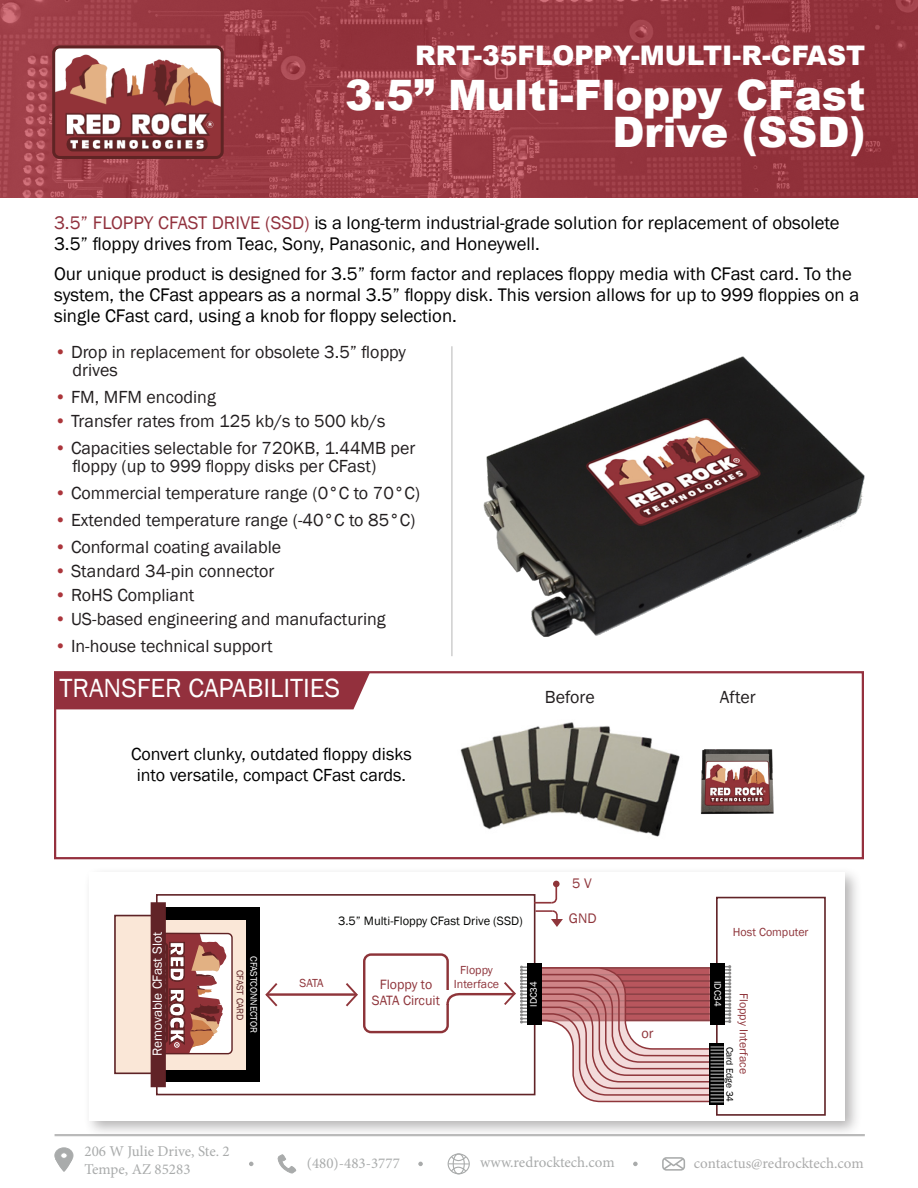
<style>
.page{position:relative;width:918px;height:1188px;background:#fff}
.page>*{position:absolute;margin:0;border:0;box-sizing:border-box;transform-origin:0 0}
.t1{font:900 42px/37.5px "Arial";color:#fff;text-align:right}
.t2{font:900 27px "Arial";color:#fff}
.t3{font:27px "Franklin Gothic";color:#fff}
.t4{font:18.75px/21px "Franklin Gothic";color:#000}
.t5{font:18px "Franklin Gothic";color:#231f20}
.t6{font:18px/21.6px "Franklin Gothic";color:#000;text-align:center}
.t7{font:15px "Minion Pro";color:#a9abab}
.t8{font:15px "Minion Pro";letter-spacing:-.005em;color:#ababab}
.t9{font:14.25px "Franklin Gothic";color:#8f353b}
.t10{font:13.8px/16.6px "Franklin Gothic";color:#8f353b;text-align:center}
.t11{font:13.5px "Franklin Gothic";color:#fff}
.t12{font:12.45px "Franklin Gothic";color:#040503}
.t13{font:12px "Franklin Gothic";color:#8f353b}
.t14{font:12px/14.4px "Franklin Gothic";color:#8f353c;text-align:center}
.t15{font:9.75px "Franklin Gothic";color:#fff}
.t16{font:9.75px "Franklin Gothic";color:#000}
.t17{font:9.75px "Franklin Gothic";color:#5e2326}
.s1{color:#91313d}
.s2{color:#ab3538}
.s3{color:#ab3539}
.s4{color:#ab353a}
.s5{color:#ab353b}
</style>
<div class="page">
<img style="left:483px;top:356px;width:382px;height:281px">
<hr style="left:451px;top:346px;width:2px;height:310px;background:#cfcfcf">
<img style="left:0;top:0;width:918px;height:198px">
<img style="left:56px;top:49px;width:164px;height:106px">
<div style="left:52px;top:45px;width:172px;height:114px;border:3px solid #5f2424;border-radius:6px"></div>
<div style="left:84px;top:867px;width:778px;height:271px;background:#231f20;opacity:.34"></div>
<div style="left:89px;top:872px;width:756px;height:249px;background:#fff"></div>
<div style="left:716px;top:897px;width:110px;height:219px;border:2px solid #612327"></div>
<div style="left:114px;top:915px;width:139px;height:159px;background:#fae7d7;border:2px solid #5e2326"></div>
<div style="left:162px;top:934px;width:70px;height:120px;background:#fff;border-radius:6px"></div>
<div style="left:152px;top:933px;width:81px;height:121px;border:1px solid #602224;border-radius:4px"></div>
<svg style="left:166px;top:933px;width:61px;height:120px"></svg>
<div style="left:156px;top:894px;width:379px;height:201px;border:2px solid #612327"></div>
<div style="left:363px;top:953px;width:86px;height:80px;border:2px solid #8d3338;border-radius:7px"></div>
<svg style="left:346px;top:983px;width:12px;height:24px"></svg>
<div style="left:158px;top:907px;width:101px;height:13px;background:#000"></div>
<div style="left:158px;top:1070px;width:101px;height:12px;background:#000"></div>
<div style="left:246px;top:907px;width:14px;height:175px;background:#000"></div>
<svg style="left:265px;top:983px;width:13px;height:24px"></svg>
<hr style="left:268px;top:993px;width:88px;height:3px;background:#8f353b">
<svg style="left:535px;top:910px;width:28px;height:17px"></svg>
<div style="left:553px;top:881px;width:7px;height:6px;background:#8f3539;border-radius:50%"></div>
<svg style="left:534px;top:882px;width:24px;height:22px"></svg>
<div style="left:151px;top:902px;width:15px;height:185px;background:#612327;border:2px solid #612327"></div>
<svg style="left:446px;top:966px;width:81px;height:58px"></svg>
<div style="left:709px;top:1043px;width:15px;height:62px;background:#000"></div>
<svg style="left:541px;top:965px;width:190px;height:138px"></svg>
<div style="left:527px;top:963px;width:14px;height:62px;background:#000"></div>
<div style="left:710px;top:963px;width:15px;height:62px;background:#000"></div>
<div style="left:57px;top:674px;width:313px;height:35px;background:#93303d"></div>
<div style="left:54px;top:671px;width:810px;height:188px;border:2px solid #95303e"></div>
<img style="left:460px;top:722px;width:220px;height:115px">
<img style="left:700px;top:749px;width:74px;height:66px">
<hr style="left:55px;top:1134px;width:810px;height:2px;background:#bababa">
<svg style="left:662px;top:1157px;width:23px;height:14px"></svg>
<div style="left:55px;top:1148px;width:18px;height:15px;background:#a9abab;border-radius:50%"></div>
<div style="left:55px;top:1148px;width:18px;height:15px;border:1px solid #aaacac;border-radius:50%"></div>
<svg style="left:55px;top:1153px;width:17px;height:19px"></svg>
<svg style="left:278px;top:1155px;width:18px;height:18px"></svg>
<div style="left:448px;top:1153px;width:22px;height:21px;border:1px solid #a9abab;border-radius:50%"></div>
<svg style="left:448px;top:1155px;width:21px;height:18px"></svg>
<div style="left:453px;top:1153px;width:12px;height:21px;border:1px solid #a9abab;border-radius:50%"></div>
<svg style="left:249px;top:1162px;width:5px;height:4px"></svg>
<svg style="left:418px;top:1162px;width:5px;height:4px"></svg>
<svg style="left:633px;top:1162px;width:5px;height:4px"></svg>
<p class="t2" style="left:415px;top:36px;width:452px">RRT-35FLOPPY-MULTI-R-CFAST</p>
<p class="t1" style="left:345px;top:75px;width:522px">3.5” Multi-Floppy CFast<br>Drive (SSD)</p>
<p class="t4" style="left:54px;top:213px;width:787px"><span class="s1">3.5” FLOPPY CFAST DRIVE (SSD)</span> is a long-term industrial-grade solution for replacement of obsolete<br>3.5” floppy drives from Teac, Sony, Panasonic, and Honeywell.</p>
<p class="t4" style="left:54px;top:264px;width:807px">Our unique product is designed for 3.5” form factor and replaces floppy media with CFast card. To the system, the CFast appears as a normal 3.5” floppy disk. This version allows for up to 999 floppies on a single CFast card, using a knob for floppy selection.</p>
<p class="t5" style="left:55px;top:341px;width:353px"><span class="s2">•</span> Drop in replacement for obsolete 3.5” floppy</p>
<p class="t5" style="left:73px;top:359px;width:47px">drives</p>
<p class="t5" style="left:55px;top:386px;width:163px"><span class="s3">•</span> FM, MFM encoding</p>
<p class="t5" style="left:55px;top:410px;width:333px"><span class="s4">•</span> Transfer rates from 125 kb/s to 500 kb/s</p>
<p class="t5" style="left:55px;top:437px;width:362px"><span class="s5">•</span> Capacities selectable for 720KB, 1.44MB per</p>
<p class="t5" style="left:73px;top:455px;width:305px">floppy (up to 999 floppy disks per CFast)</p>
<p class="t5" style="left:55px;top:482px;width:367px"><span class="s5">•</span> Commercial temperature range (0°C to 70°C)</p>
<p class="t5" style="left:55px;top:509px;width:362px"><span class="s5">•</span> Extended temperature range (-40°C to 85°C)</p>
<p class="t5" style="left:55px;top:536px;width:228px"><span class="s5">•</span> Conformal coating available</p>
<p class="t5" style="left:55px;top:560px;width:221px"><span class="s5">•</span> Standard 34-pin connector</p>
<p class="t5" style="left:55px;top:584px;width:141px"><span class="s5">•</span> RoHS Compliant</p>
<p class="t5" style="left:55px;top:608px;width:333px"><span class="s5">•</span> US-based engineering and manufacturing</p>
<p class="t5" style="left:55px;top:635px;width:220px"><span class="s5">•</span> In-house technical support</p>
<p class="t3" style="left:59px;top:671px;width:282px">TRANSFER CAPABILITIES</p>
<p class="t5" style="left:545px;top:686px;width:51px">Before</p>
<p class="t5" style="left:720px;top:686px;width:38px">After</p>
<p class="t6" style="left:131px;top:743px;width:282px">Convert clunky, outdated floppy disks into versatile, compact CFast cards.</p>
<p class="t11" style="left:149px;top:1056px;width:125px;rotate:-90deg">Removable CFast Slot</p>
<p class="t15" style="left:260px;top:956px;width:78px;rotate:90deg">CFASTCONNECTOR</p>
<p class="t17" style="left:246px;top:970px;width:52px;rotate:90deg">CFAST CARD</p>
<p class="t7" style="left:84px;top:1141px;width:147px">206 W Julie Drive, Ste. 2</p>
<p class="t7" style="left:84px;top:1159px;width:108px">Tempe, AZ 85283</p>
<p class="t13" style="left:300px;top:976px;width:25px">SATA</p>
<p class="t12" style="left:338px;top:913px;width:186px">3.5” Multi-Floppy CFast Drive (SSD)</p>
<p class="t9" style="left:572px;top:874px;width:21px">5 V</p>
<p class="t9" style="left:569px;top:909px;width:29px">GND</p>
<p class="t13" style="left:733px;top:924px;width:77px">Host Computer</p>
<p class="t10" style="left:372px;top:976px;width:70px">Floppy to<br>SATA Circuit</p>
<p class="t14" style="left:454px;top:963px;width:47px">Floppy<br>Interface</p>
<p class="t15" style="left:527px;top:1007px;width:27px;rotate:-90deg">IDC34</p>
<p class="t15" style="left:724px;top:981px;width:27px;rotate:90deg">IDC34</p>
<p class="t13" style="left:751px;top:993px;width:82px;rotate:90deg">Floppy Interface</p>
<p class="t9" style="left:641px;top:1024px;width:14px">or</p>
<p class="t16" style="left:736px;top:1047px;width:57px;rotate:90deg">Card Edge 34</p>
<p class="t7" style="left:307px;top:1153px;width:95px">(480)-483-3777</p>
<p class="t7" style="left:480px;top:1153px;width:136px">www.redrocktech.com</p>
<p class="t8" style="left:694px;top:1153px;width:171px">contactus@redrocktech.com</p>
</div>
